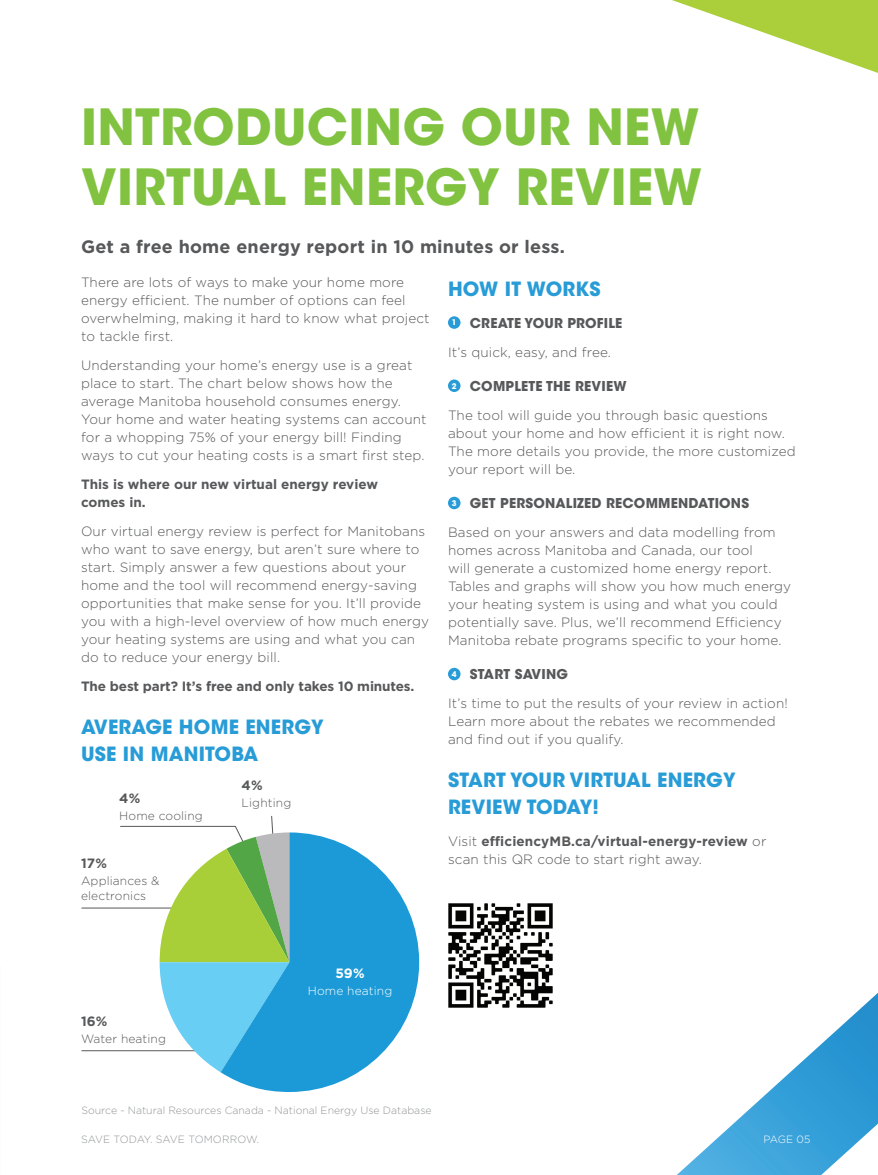
<style>
.page{position:relative;width:878px;height:1175px;background:#fff}
.page>*{position:absolute;margin:0;border:0;box-sizing:border-box;transform-origin:0 0}
.t1{font:700 49.5px/60px "ITC Avant Garde Std";letter-spacing:.005em;color:#81c340}
.t2{font:700 19.5px/27px "ITC Avant Garde Std";letter-spacing:.01em;color:#289cd7}
.intro{font:700 18px "Gotham";letter-spacing:.01em;color:#57585a}
.body{font:300 13.5px/18px "Gotham";letter-spacing:.01em;color:#57585a}
.body-2{font:700 13.5px/18px "Gotham";letter-spacing:-.01em;color:#57585a}
.t3{font:700 13.5px "ITC Avant Garde Std";letter-spacing:.015em;color:#57585a}
.body-3{font:700 13.5px "Gotham";color:#fff}
.body-4{font:300 12px/15px "Gotham";letter-spacing:.01em;color:#57585a}
.body-5{font:300 12px "Gotham";letter-spacing:.01em;color:#fff}
.t4{font:300 10.5px "Gotham";color:#939598}
.t5{font:300 10.5px "Gotham";letter-spacing:-.01em;color:#fff}
.t6{font:700 7.8px "ITC Avant Garde Std";color:#fff}
.s1{font-weight:700}
</style>
<div class="page">
<hr style="left:82px;top:907px;width:109px;height:1px;background:#57585a">
<hr style="left:82px;top:1050px;width:127px;height:1px;background:#57585a">
<svg style="left:672px;top:0;width:205px;height:73px"></svg>
<svg style="left:678px;top:993px;width:200px;height:181px"></svg>
<div style="left:448px;top:316px;width:12px;height:13px;background:#289cd7;border-radius:50%"></div>
<div style="left:448px;top:379px;width:12px;height:13px;background:#289cd7;border-radius:50%"></div>
<div style="left:448px;top:497px;width:12px;height:12px;background:#289cd7;border-radius:50%"></div>
<div style="left:448px;top:668px;width:12px;height:12px;background:#289cd7;border-radius:50%"></div>
<svg style="left:120px;top:816px;width:154px;height:256px"></svg>
<svg style="left:221px;top:832px;width:198px;height:260px;background:#58b3ca"></svg>
<img style="left:448px;top:903px;width:105px;height:105px">
<h1 class="t1" style="left:81px;top:96px;width:622px">INTRODUCING OUR NEW<br>VIRTUAL ENERGY REVIEW</h1>
<p class="intro" style="left:81px;top:235px;width:485px">Get a free home energy report in 10 minutes or less.</p>
<p class="body" style="left:81px;top:273px;width:350px">There are lots of ways to make your home more energy efficient. The number of options can feel overwhelming, making it hard to know what project to tackle first.</p>
<p class="body" style="left:81px;top:356px;width:347px">Understanding your home’s energy use is a great place to start. The chart below shows how the average Manitoba household consumes energy.<br>Your home and water heating systems can account for a whopping 75% of your energy bill! Finding ways to cut your heating costs is a smart first step.</p>
<p class="body-2" style="left:81px;top:475px;width:298px">This is where our new virtual energy review comes in.</p>
<p class="body" style="left:81px;top:521px;width:349px">Our virtual energy review is perfect for Manitobans who want to save energy, but aren’t sure where to start. Simply answer a few questions about your home and the tool will recommend energy-saving opportunities that make sense for you. It’ll provide you with a high-level overview of how much energy your heating systems are using and what you can do to reduce your energy bill.</p>
<p class="body-2" style="left:81px;top:676px;width:335px">The best part? It’s free and only takes 10 minutes.</p>
<h3 class="t2" style="left:81px;top:713px;width:244px">AVERAGE HOME ENERGY<br>USE IN MANITOBA</h3>
<h3 class="t2" style="left:448px;top:275px;width:154px">HOW IT WORKS</h3>
<h4 class="t3" style="left:470px;top:314px;width:154px">CREATE YOUR PROFILE</h4>
<p class="body" style="left:448px;top:342px;width:164px">It’s quick, easy, and free.</p>
<h4 class="t3" style="left:470px;top:377px;width:158px">COMPLETE THE REVIEW</h4>
<p class="body" style="left:448px;top:405px;width:349px">The tool will guide you through basic questions about your home and how efficient it is right now.<br>The more details you provide, the more customized your report will be.</p>
<h4 class="t3" style="left:470px;top:494px;width:281px">GET PERSONALIZED RECOMMENDATIONS</h4>
<p class="body" style="left:448px;top:522px;width:345px">Based on your answers and data modelling from homes across Manitoba and Canada, our tool<br>will generate a customized home energy report.<br>Tables and graphs will show you how much energy your heating system is using and what you could potentially save. Plus, we’ll recommend Efficiency Manitoba rebate programs specific to your home.</p>
<h4 class="t3" style="left:470px;top:665px;width:100px">START SAVING</h4>
<p class="body" style="left:448px;top:693px;width:341px">It’s time to put the results of your review in action!<br>Learn more about the rebates we recommended and find out if you qualify.</p>
<h3 class="t2" style="left:448px;top:766px;width:289px">START YOUR VIRTUAL ENERGY<br>REVIEW TODAY!</h3>
<p class="body" style="left:448px;top:831px;width:320px">Visit <span class="s1">efficiencyMB.ca/virtual-energy-review</span> or scan this QR code to start right away.</p>
<p class="t6" style="left:452px;top:317px;width:6px">1</p>
<p class="t6" style="left:452px;top:381px;width:6px">2</p>
<p class="t6" style="left:452px;top:498px;width:6px">3</p>
<p class="t6" style="left:452px;top:669px;width:6px">4</p>
<p class="body-2" style="left:241px;top:776px;width:23px">4%</p>
<p class="body-4" style="left:241px;top:794px;width:51px">Lighting</p>
<p class="body-2" style="left:119px;top:789px;width:23px">4%</p>
<p class="body-4" style="left:119px;top:807px;width:85px">Home cooling</p>
<p class="body-2" style="left:81px;top:854px;width:27px">17%</p>
<p class="body-4" style="left:81px;top:873px;width:80px">Appliances &amp; electronics</p>
<p class="body-2" style="left:81px;top:1012px;width:28px">16%</p>
<p class="body-4" style="left:81px;top:1030px;width:86px">Water heating</p>
<p class="body-3" style="left:335px;top:964px;width:31px">59%</p>
<p class="body-5" style="left:308px;top:983px;width:86px">Home heating</p>
<p class="t4" style="left:81px;top:1103px;width:352px">Source - Natural Resources Canada - National Energy Use Database</p>
<p class="t4" style="left:81px;top:1132px;width:179px">SAVE TODAY. SAVE TOMORROW.</p>
<p class="t5" style="left:763px;top:1132px;width:49px">PAGE 05</p>
</div>
